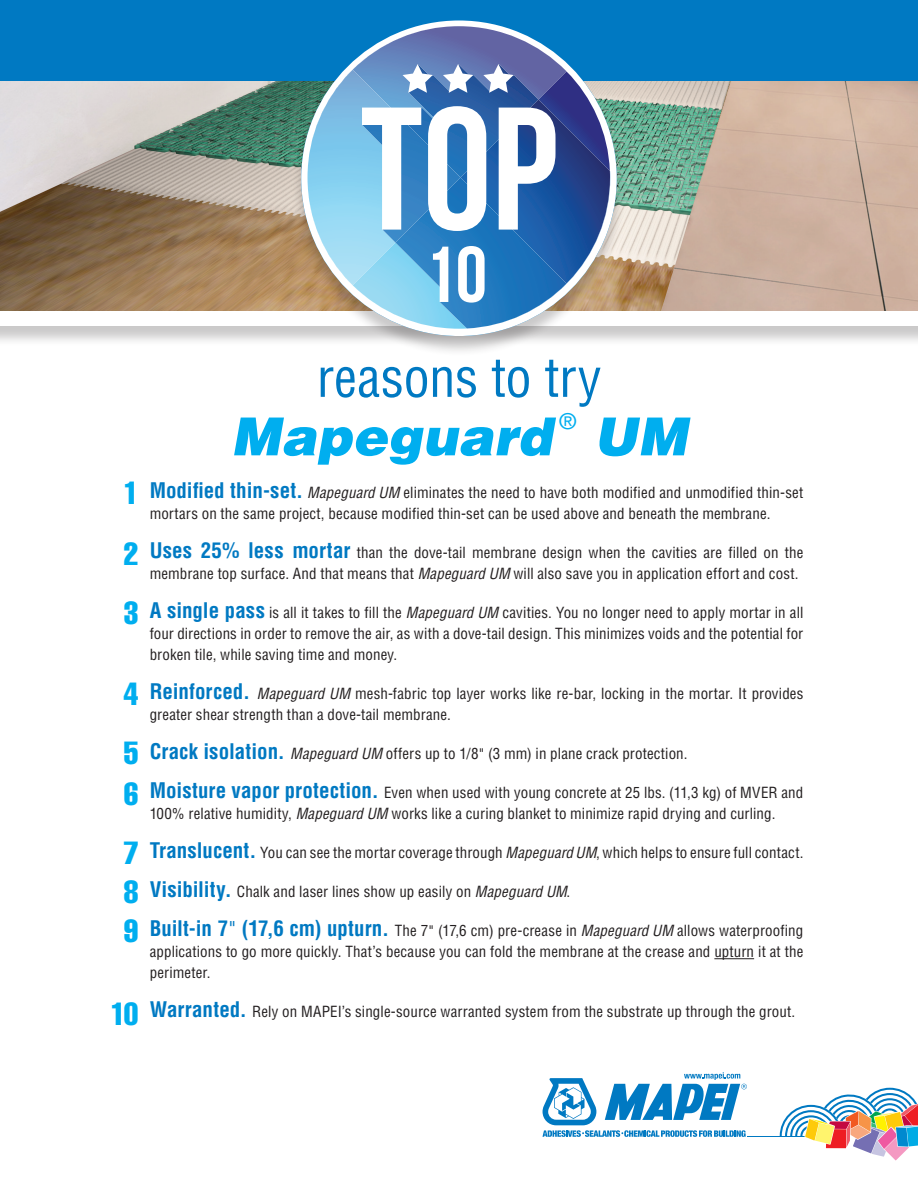
<style>
.page{position:relative;width:918px;height:1188px;background:#fff}
.page>*{position:absolute;margin:0;border:0;box-sizing:border-box;transform-origin:0 0}
.t1{font:condensed 52.5px "Helvetica LT Std";letter-spacing:-.01em;color:#0079c2}
.t2{font:italic 900 52.5px "Helvetica LT Std";letter-spacing:.01em;color:#00aeef}
.t3{font:31.5px/60.2px "Helvetica LT Std Comp";color:#00aeef}
.t4{font:21.9px "Helvetica LT Std";color:#00aeef}
.t5{font:condensed 15px/21px "Helvetica LT Std";letter-spacing:.01em;color:#231f20}
.s1{font-weight:700;font-size:21px;color:#0079c2}
.s2{font-style:italic}
.s3{font-family:"Helvetica Neue LT Std";font-weight:300;font-stretch:normal}
.s4{font-family:"Helvetica Neue LT Std";font-weight:300;font-stretch:normal;font-size:21px;color:#0079c2}
</style>
<div class="page">
<div style="left:0;top:219px;width:918px;height:128px;background:#231f20;opacity:.24"></div>
<div style="left:0;top:218px;width:918px;height:108px;background:#fff"></div>
<div style="left:0;top:0;width:918px;height:90px;background:#0079c2"></div>
<img style="left:0;top:82px;width:918px;height:229px">
<div style="left:292px;top:22px;width:334px;height:335px;background:#231f20;opacity:.24"></div>
<svg style="left:308px;top:26px;width:302px;height:303px"></svg>
<hr style="left:714px;top:958px;width:40px;height:1px;background:#231f20">
<hr style="left:747px;top:1136px;width:63px;height:1px;background:#0079c2">
<svg style="left:780px;top:1088px;width:138px;height:73px"></svg>
<svg style="left:542px;top:1072px;width:205px;height:65px"></svg>
<h2 class="t3" style="left:124px;top:462px;width:16px;text-align:justify">1<br>2<br>3</h2>
<h2 class="t3" style="left:124px;top:665px;width:16px;line-height:58.5px">4<br>5</h2>
<h2 class="t3" style="left:124px;top:764px;width:16px;line-height:58.8px">6<br>7</h2>
<h2 class="t3" style="left:124px;top:872px;width:16px;line-height:39.3px">8<br>9</h2>
<h2 class="t3" style="left:111px;top:983px;width:29px">10</h2>
<h1 class="t1" style="left:316px;top:345px;width:287px">reasons to try</h1>
<h1 class="t2" style="left:231px;top:402px;width:323px">Mapeguard</h1>
<h3 class="t4" style="left:560px;top:409px;width:18px">®</h3>
<h1 class="t2" style="left:593px;top:402px;width:95px">UM</h1>
<p class="t5" style="left:150px;top:482px;width:655px"><span class="s1">Modified thin-set.</span> <span class="s2">Mapeguard UM</span> eliminates the need to have both modified and unmodified thin-set mortars on the same project, because modified thin-set can be used above and beneath the membrane.</p>
<p class="t5" style="left:150px;top:542px;width:655px"><span class="s1">Uses 25% less mortar</span> than the dove-tail membrane design when the cavities are filled on the membrane top surface. And that means that <span class="s2">Mapeguard UM</span> will also save you in application effort and cost.</p>
<p class="t5" style="left:150px;top:602px;width:655px;text-align:justify"><span class="s1">A single pass</span> is all it takes to fill the <span class="s2">Mapeguard UM</span> cavities. You no longer need to apply mortar in all four directions in order to remove the air, as with a dove-tail design. This minimizes voids and the potential for broken tile, while saving time and money.</p>
<p class="t5" style="left:150px;top:683px;width:655px"><span class="s1">Reinforced.</span> <span class="s2">Mapeguard UM</span> mesh-fabric top layer works like re-bar, locking in the mortar. It provides greater shear strength than a dove-tail membrane.</p>
<p class="t5" style="left:150px;top:743px;width:539px"><span class="s1">Crack isolation.</span> <span class="s2">Mapeguard UM</span> offers up to 1/8<span class="s3">"</span> (3 mm) in plane crack protection.</p>
<p class="t5" style="left:150px;top:782px;width:655px"><span class="s1">Moisture vapor protection.</span> Even when used with young concrete at 25 lbs. (11,3 kg) of MVER and<br>100% relative humidity, <span class="s2">Mapeguard UM</span> works like a curing blanket to minimize rapid drying and curling.</p>
<p class="t5" style="left:150px;top:842px;width:655px"><span class="s1">Translucent.</span> You can see the mortar coverage through <span class="s2">Mapeguard UM</span>, which helps to ensure full contact.</p>
<p class="t5" style="left:150px;top:881px;width:422px"><span class="s1">Visibility.</span> Chalk and laser lines show up easily on <span class="s2">Mapeguard UM</span>.</p>
<p class="t5" style="left:150px;top:920px;width:655px;text-align:justify"><span class="s1">Built-in 7</span><span class="s4">"</span> <span class="s1">(17,6 cm) upturn.</span> The 7<span class="s3">"</span> (17,6 cm) pre-crease in <span class="s2">Mapeguard UM</span> allows waterproofing applications to go more quickly. That’s because you can fold the membrane at the crease and upturn it at the perimeter.</p>
<p class="t5" style="left:150px;top:1001px;width:647px"><span class="s1">Warranted.</span> Rely on MAPEI’s single-source warranted system from the substrate up through the grout.</p>
</div>
